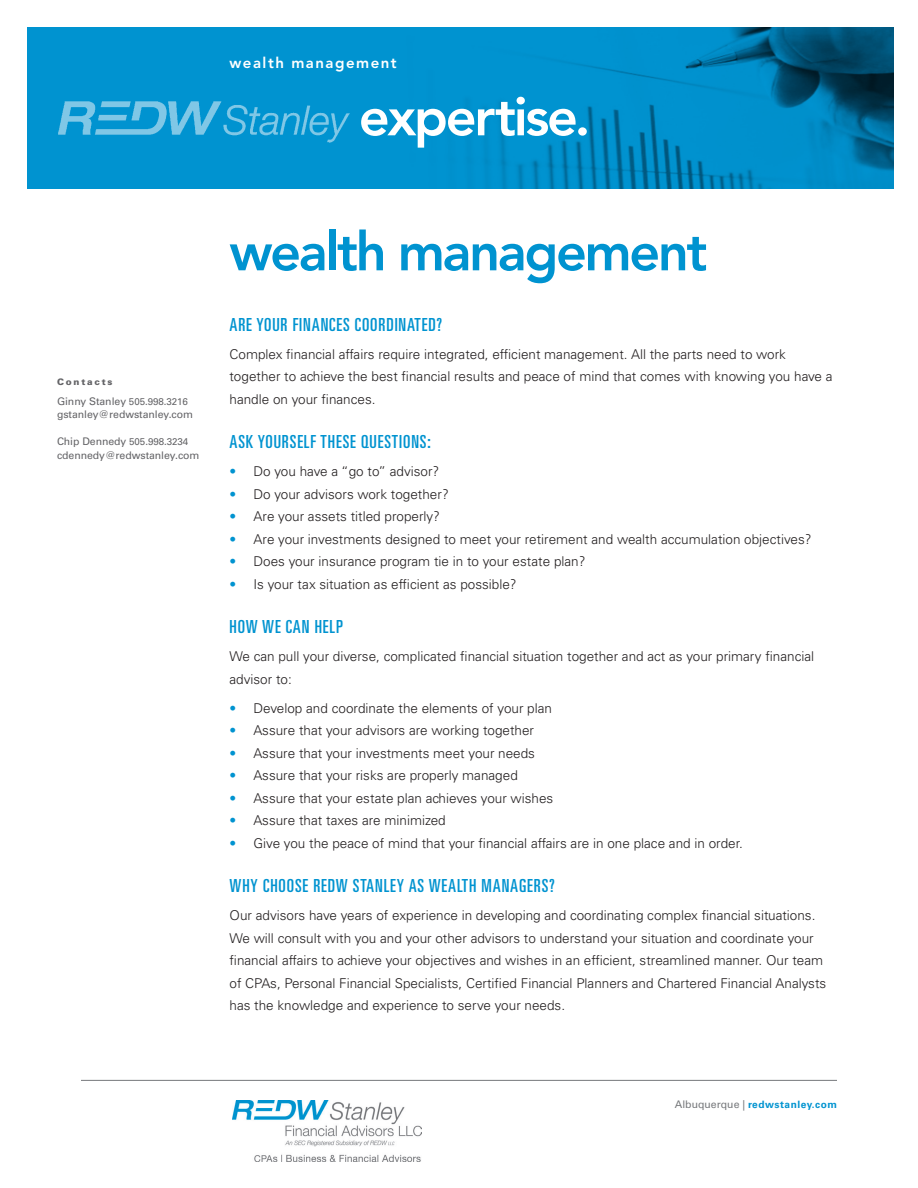
<style>
.page{position:relative;width:918px;height:1188px;background:#fff}
.page>*{position:absolute;margin:0;border:0;box-sizing:border-box;transform-origin:0 0}
.t1{font:800 54px "Avenir LT Std";letter-spacing:-.045em;color:#0093d0}
.t2{font:800 54px "Avenir LT Std";letter-spacing:-.045em;color:#fff}
.Subtitles{font:ultra-condensed 18px "Univers LT Std";letter-spacing:.05em;color:#0093d0}
.t3{font:800 15px "Avenir LT Std";letter-spacing:.1em;color:#fff}
.Body_Copy{font:300 13.5px/22.5px "Univers LT Std";color:#231f20}
.Sidebar_body_2{font:10.5px/13.5px "Univers LT Std";letter-spacing:-.005em;color:#636366}
.t4{font:700 10.2px "Univers LT Std";letter-spacing:.05em;color:#0093d0}
.Sidebar_body_2-2{font:9.75px "Univers LT Std";letter-spacing:-.005em;color:#636366}
.Small_Subheading{font:900 9px "Univers LT Std";letter-spacing:.2em;color:#636366}
.s1{font-size:9.75px}
.s2{font-size:10.5px}
.s3{color:#0093d0}
.s4{font-weight:400;font-size:10.5px;color:#76787b}
</style>
<div class="page">
<svg style="left:27px;top:27px;width:866px;height:162px;background:#0089c2"></svg>
<hr style="left:81px;top:1080px;width:756px;height:1px;background:#76787b">
<img style="left:233px;top:1101px;width:189px;height:61px">
<img style="left:54px;top:97px;width:300px;height:51px">
<p class="t3" style="left:230px;top:53px;width:169px">wealth management</p>
<h1 class="t2" style="left:359px;top:85px;width:233px">expertise.</h1>
<p class="Small_Subheading" style="left:57px;top:376px;width:57px">Contacts</p>
<p class="Sidebar_body_2" style="left:57px;top:394px;width:138px">Ginny Stanley <span class="s1">505.998.3216 </span>gstanley@redwstanley.com</p>
<p class="Sidebar_body_2-2" style="left:57px;top:436px;width:133px"><span class="s2">Chip Dennedy</span> 505.998.3234</p>
<p class="Sidebar_body_2" style="left:57px;top:448px;width:144px">cdennedy@redwstanley.com</p>
<p class="t1" style="left:230px;top:220px;width:479px">wealth management</p>
<p class="Subtitles" style="left:230px;top:314px;width:214px">ARE YOUR FINANCES COORDINATED?</p>
<p class="Body_Copy" style="left:230px;top:343px;width:605px">Complex financial affairs require integrated, efficient management. All the parts need to work together to achieve the best financial results and peace of mind that comes with knowing you have a handle on your finances.</p>
<p class="Subtitles" style="left:230px;top:432px;width:203px">ASK YOURSELF THESE QUESTIONS:</p>
<p class="Body_Copy" style="left:230px;top:460px;width:211px"><span class="s3">•</span> Do you have a “go to” advisor?</p>
<p class="Body_Copy" style="left:230px;top:483px;width:221px"><span class="s3">•</span> Do your advisors work together?</p>
<p class="Body_Copy" style="left:230px;top:505px;width:212px"><span class="s3">•</span> Are your assets titled properly?</p>
<p class="Body_Copy" style="left:230px;top:528px;width:584px"><span class="s3">•</span> Are your investments designed to meet your retirement and wealth accumulation objectives?</p>
<p class="Body_Copy" style="left:230px;top:550px;width:358px"><span class="s3">•</span> Does your insurance program tie in to your estate plan?</p>
<p class="Body_Copy" style="left:230px;top:573px;width:289px"><span class="s3">•</span> Is your tax situation as efficient as possible?</p>
<p class="Subtitles" style="left:230px;top:617px;width:115px">HOW WE CAN HELP</p>
<p class="Body_Copy" style="left:230px;top:645px;width:586px">We can pull your diverse, complicated financial situation together and act as your primary financial advisor to:</p>
<p class="Body_Copy" style="left:230px;top:697px;width:324px"><span class="s3">•</span> Develop and coordinate the elements of your plan</p>
<p class="Body_Copy" style="left:230px;top:719px;width:306px"><span class="s3">•</span> Assure that your advisors are working together</p>
<p class="Body_Copy" style="left:230px;top:742px;width:307px"><span class="s3">•</span> Assure that your investments meet your needs</p>
<p class="Body_Copy" style="left:230px;top:764px;width:290px"><span class="s3">•</span> Assure that your risks are properly managed</p>
<p class="Body_Copy" style="left:230px;top:787px;width:325px"><span class="s3">•</span> Assure that your estate plan achieves your wishes</p>
<p class="Body_Copy" style="left:230px;top:809px;width:218px"><span class="s3">•</span> Assure that taxes are minimized</p>
<p class="Body_Copy" style="left:230px;top:832px;width:515px"><span class="s3">•</span> Give you the peace of mind that your financial affairs are in one place and in order.</p>
<p class="Subtitles" style="left:230px;top:876px;width:327px">WHY CHOOSE REDW STANLEY AS WEALTH MANAGERS?</p>
<p class="Body_Copy" style="left:230px;top:904px;width:598px">Our advisors have years of experience in developing and coordinating complex financial situations.<br>We will consult with you and your other advisors to understand your situation and coordinate your financial affairs to achieve your objectives and wishes in an efficient, streamlined manner. Our team of CPAs, Personal Financial Specialists, Certified Financial Planners and Chartered Financial Analysts has the knowledge and experience to serve your needs.</p>
<p class="t4" style="left:675px;top:1099px;width:164px"><span class="s4">Albuquerque |</span> redwstanley.com</p>
</div>
